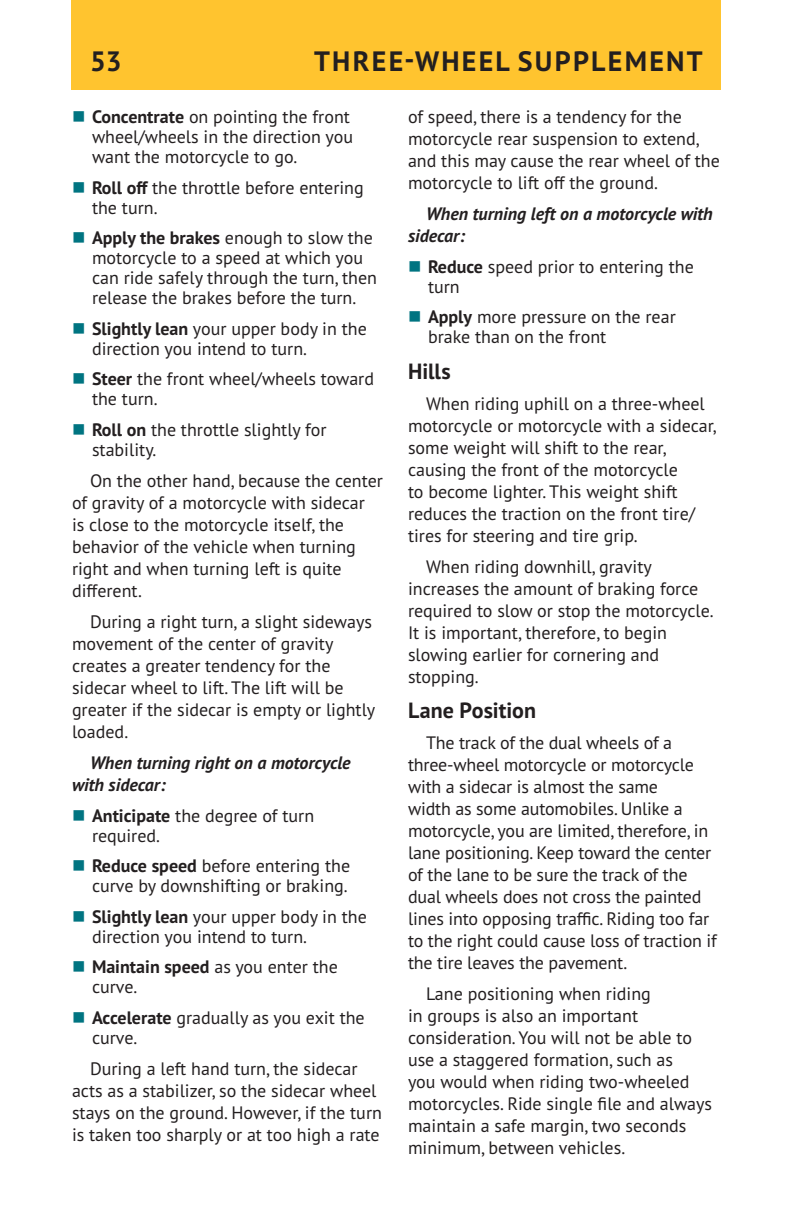
<style>
.page{position:relative;width:792px;height:1224px;background:#fff}
.page>*{position:absolute;margin:0;border:0;box-sizing:border-box;transform-origin:0 0}
.Heading{font:700 28px "PT Sans Pro";letter-spacing:.08em;color:#231f20}
.Subhead{font:700 22px "PT Sans Pro";color:#231f20}
.Tabs_bold_front{font:18px/22px "PT Sans Pro";color:#231f20}
.t1{font:italic 700 18px/22px "PT Sans Pro";color:#231f20}
.s1{color:#007481}
.s2{font-weight:700}
</style>
<div class="page">
<div style="left:72px;top:0;width:649px;height:89px;background:#ffc42f"></div>
<h1 class="Heading" style="left:427px;top:43px;width:275px">PREPARING TO RIDE</h1>
<h1 class="Heading" style="left:89px;top:43px;width:33px">53</h1>
<p class="Heading" style="left:314px;top:43px;width:390px">THREE-WH EL SUPPLEMENT</p>
<p class="Tabs_bold_front" style="left:92px;top:106px;width:263px;line-height:20px;text-indent:-20px"><span class="s1">■</span> <span class="s2">Concentrate</span> on pointing the front wheel/wheels in the direction you want the motorcycle to go.</p>
<p class="Tabs_bold_front" style="left:92px;top:177px;width:273px;line-height:20px;text-indent:-20px"><span class="s1">■</span> <span class="s2">Roll off</span> the throttle before entering the turn.</p>
<p class="Tabs_bold_front" style="left:92px;top:227px;width:287px;line-height:20px;text-indent:-20px"><span class="s1">■</span> <span class="s2">Apply the brakes</span> enough to slow the motorcycle to a speed at which you can ride safely through the turn, then release the brakes before the turn.</p>
<p class="Tabs_bold_front" style="left:92px;top:318px;width:276px;line-height:20px;text-indent:-20px"><span class="s1">■</span> <span class="s2">Slightly lean</span> your upper body in the direction you intend to turn.</p>
<p class="Tabs_bold_front" style="left:92px;top:369px;width:284px;line-height:20px;text-indent:-20px"><span class="s1">■</span> <span class="s2">Steer</span> the front wheel/wheels toward the turn.</p>
<p class="Tabs_bold_front" style="left:92px;top:419px;width:236px;line-height:20px;text-indent:-20px"><span class="s1">■</span> <span class="s2">Roll on</span> the throttle slightly for stability.</p>
<p class="Tabs_bold_front" style="left:72px;top:469px;width:312px;text-indent:18px">On the other hand, because the center of gravity of a motorcycle with sidecar<br>is close to the motorcycle itself, the behavior of the vehicle when turning right and when turning left is quite different.</p>
<p class="Tabs_bold_front" style="left:72px;top:610px;width:305px;text-indent:18px">During a right turn, a slight sideways movement of the center of gravity creates a greater tendency for the sidecar wheel to lift. The lift will be greater if the sidecar is empty or lightly loaded.</p>
<p class="t1" style="left:72px;top:751px;width:280px;text-indent:18px">When turning right on a motorcycle with sidecar:</p>
<p class="Tabs_bold_front" style="left:92px;top:805px;width:224px;line-height:20px;text-indent:-20px"><span class="s1">■</span> <span class="s2">Anticipate</span> the degree of turn required.</p>
<p class="Tabs_bold_front" style="left:72px;top:855px;width:280px;line-height:20px;text-align:right"><span class="s1">■</span> <span class="s2">Reduce speed</span> before entering the curve by downshifting or braking.</p>
<p class="Tabs_bold_front" style="left:92px;top:906px;width:276px;line-height:20px;text-indent:-20px"><span class="s1">■</span> <span class="s2">Slightly lean</span> your upper body in the direction you intend to turn.</p>
<p class="Tabs_bold_front" style="left:92px;top:957px;width:247px;line-height:20px;text-indent:-20px"><span class="s1">■</span> <span class="s2">Maintain speed</span> as you enter the curve.</p>
<p class="Tabs_bold_front" style="left:92px;top:1007px;width:274px;line-height:20px;text-indent:-20px"><span class="s1">■</span> <span class="s2">Accelerate</span> gradually as you exit the curve.</p>
<p class="Tabs_bold_front" style="left:72px;top:1057px;width:311px;text-align:center">During a left hand turn, the sidecar<br>acts as a stabilizer, so the sidecar wheel stays on the ground. However, if the turn is taken too sharply or at too high a rate</p>
<p class="Tabs_bold_front" style="left:408px;top:105px;width:313px">of speed, there is a tendency for the motorcycle rear suspension to extend, and this may cause the rear wheel of the motorcycle to lift off the ground.</p>
<p class="t1" style="left:408px;top:202px;width:306px;text-indent:18px">When turning left on a motorcycle with sidecar:</p>
<p class="Tabs_bold_front" style="left:428px;top:256px;width:267px;line-height:20px;text-indent:-20px"><span class="s1">■</span> <span class="s2">Reduce</span> speed prior to entering the turn</p>
<p class="Tabs_bold_front" style="left:428px;top:306px;width:249px;line-height:20px;text-indent:-20px"><span class="s1">■</span> <span class="s2">Apply</span> more pressure on the rear brake than on the front</p>
<p class="Subhead" style="left:408px;top:356px;width:44px">Hills</p>
<p class="Tabs_bold_front" style="left:408px;top:392px;width:310px;text-indent:18px">When riding uphill on a three-wheel motorcycle or motorcycle with a sidecar, some weight will shift to the rear, causing the front of the motorcycle<br>to become lighter. This weight shift reduces the traction on the front tire/ tires for steering and tire grip.</p>
<p class="Tabs_bold_front" style="left:408px;top:555px;width:307px;text-indent:18px">When riding downhill, gravity increases the amount of braking force required to slow or stop the motorcycle.<br>It is important, therefore, to begin slowing earlier for cornering and stopping.</p>
<p class="Subhead" style="left:408px;top:696px;width:130px">Lane Position</p>
<p class="Tabs_bold_front" style="left:408px;top:731px;width:310px;text-indent:18px">The track of the dual wheels of a three-wheel motorcycle or motorcycle with a sidecar is almost the same<br>width as some automobiles. Unlike a motorcycle, you are limited, therefore, in lane positioning. Keep toward the center of the lane to be sure the track of the dual wheels does not cross the painted lines into opposing traffic. Riding too far to the right could cause loss of traction if the tire leaves the pavement.</p>
<p class="Tabs_bold_front" style="left:408px;top:982px;width:306px;text-indent:18px">Lane positioning when riding<br>in groups is also an important consideration. You will not be able to use a staggered formation, such as<br>you would when riding two-wheeled motorcycles. Ride single file and always maintain a safe margin, two seconds minimum, between vehicles.</p>
</div>
